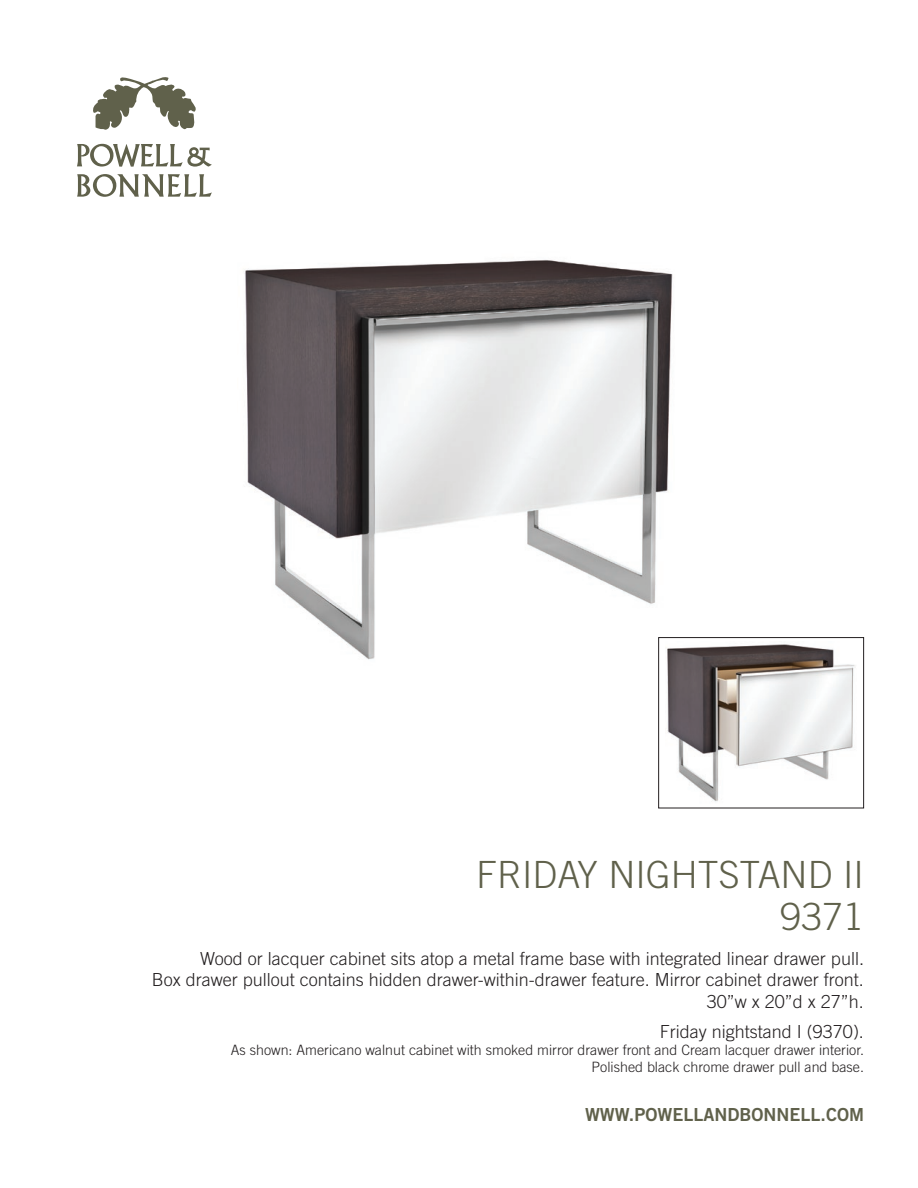
<style>
.page{position:relative;width:918px;height:1188px;background:#fff}
.page>*{position:absolute;margin:0;border:0;box-sizing:border-box;transform-origin:0 0}
.t1{font:300 37.5px "Trade Gothic";color:#60614b}
.t2{font:300 18px/21.6px "Trade Gothic";color:#231f20;text-align:right}
.t3{font:18px "Trade Gothic Bold Two";color:#60614b}
.t4{font:300 14.25px/17.1px "Trade Gothic";color:#231f20;text-align:right}
</style>
<div class="page">
<img style="left:244px;top:260px;width:429px;height:400px">
<svg style="left:93px;top:77px;width:103px;height:53px"></svg>
<svg style="left:77px;top:144px;width:135px;height:23px"></svg>
<svg style="left:77px;top:174px;width:135px;height:23px"></svg>
<img style="left:666px;top:641px;width:189px;height:161px">
<div style="left:658px;top:637px;width:206px;height:171px;border:1px solid #231f20"></div>
<p class="t1" style="left:476px;top:852px;width:389px">FRIDAY NIGHTSTAND II</p>
<p class="t1" style="left:781px;top:894px;width:85px">9371</p>
<p class="t2" style="left:152px;top:947px;width:714px">Wood or lacquer cabinet sits atop a metal frame base with integrated linear drawer pull.<br>Box drawer pullout contains hidden drawer-within-drawer feature. Mirror cabinet drawer front.<br>30”w x 20”d x 27”h.</p>
<p class="t2" style="left:660px;top:1020px;width:206px">Friday nightstand I (9370).</p>
<p class="t4" style="left:231px;top:1041px;width:635px">As shown: Americano walnut cabinet with smoked mirror drawer front and Cream lacquer drawer interior.<br>Polished black chrome drawer pull and base.</p>
<p class="t3" style="left:585px;top:1103px;width:280px">WWW.POWELLANDBONNELL.COM</p>
</div>
